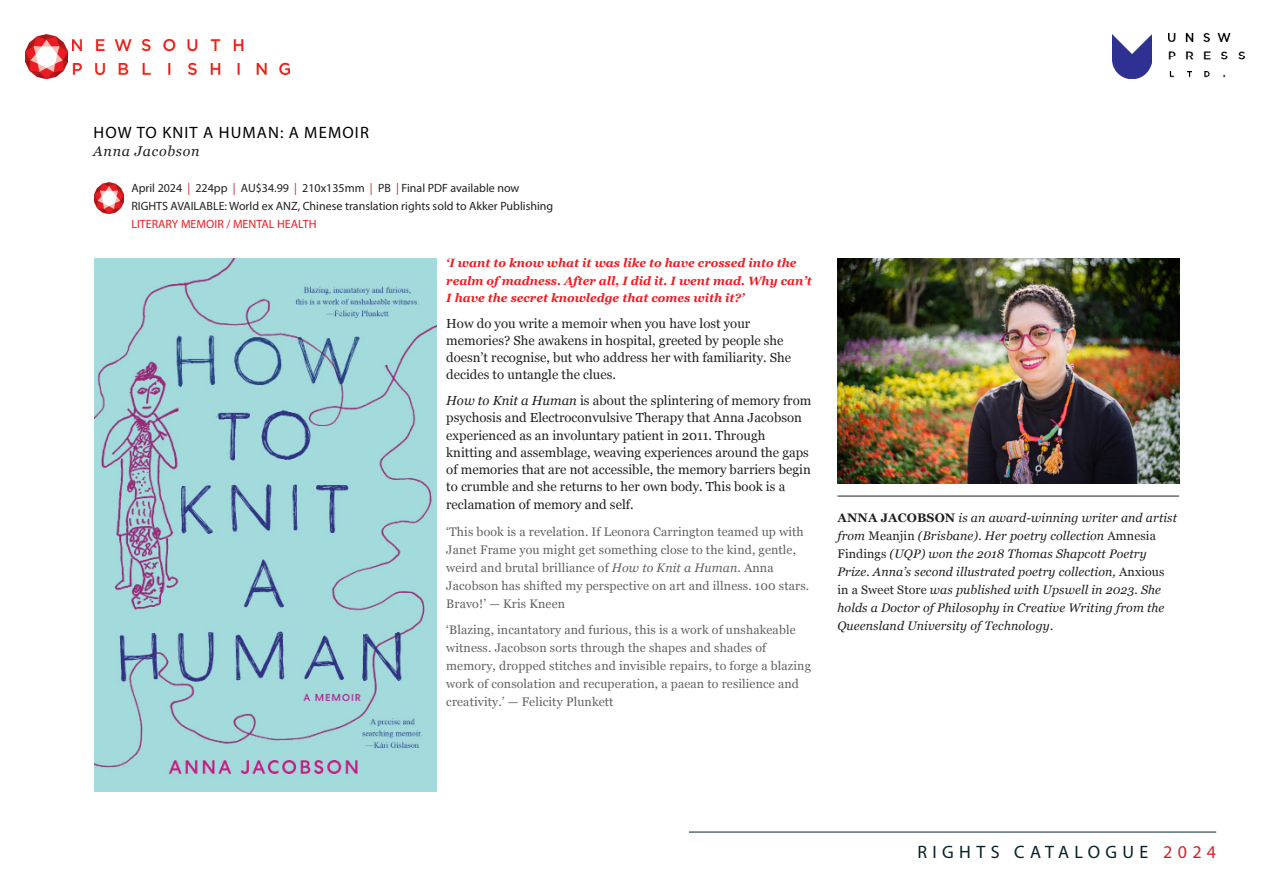
<style>
.page{position:relative;width:1263px;height:893px;background:#fff}
.page>*{position:absolute;margin:0;border:0;box-sizing:border-box;transform-origin:0 0}
.t1{font:18px "Myriad Pro";letter-spacing:.3em;color:#072027}
.Book_title{font:16.5px "Myriad Pro";letter-spacing:.07em;color:#000}
.Book_title-2{font:italic 14.25px "Georgia";letter-spacing:.05em;color:#231f20}
.blurb_opening_para{font:13.2px/17.4px "Georgia";color:#231f20}
.endorsement{font:12.3px/18px "Georgia";letter-spacing:.01em;color:#636366}
.Author_bio_text{font:italic 12.3px/18px "Georgia";letter-spacing:.01em;color:#231f20}
.opening_Ever{font:italic 700 12px/17.2px "Georgia";color:#ee1d23}
.Pub_info{font:12px "Myriad Pro";color:#231f20}
.Pub_info-2{font:12px "Myriad Pro";color:#ee1d23}
.s1{color:#d1232a}
.s2{font-style:italic}
.s3{font-weight:700;font-style:normal}
.s4{font-style:normal}
</style>
<div class="page">
<img style="left:72px;top:39px;width:218px;height:35px">
<hr style="left:689px;top:832px;width:527px;height:1px;background:#072027">
<img style="left:25px;top:35px;width:43px;height:43px">
<img style="left:1112px;top:35px;width:39px;height:43px">
<img style="left:1168px;top:32px;width:77px;height:46px">
<hr style="left:837px;top:496px;width:342px;height:1px;background:#231f20">
<img style="left:94px;top:183px;width:30px;height:30px">
<img style="left:837px;top:259px;width:342px;height:224px">
<img style="left:94px;top:259px;width:342px;height:532px">
<p class="Book_title" style="left:93px;top:122px;width:277px">HOW TO KNIT A HUMAN: A MEMOIR</p>
<p class="Book_title-2" style="left:93px;top:140px;width:108px">Anna Jacobson</p>
<p class="Pub_info" style="left:131px;top:180px;width:389px">April 2024 <span class="s1">|</span> 224pp <span class="s1">|</span> AU$34.99 <span class="s1">|</span> 210x135mm <span class="s1">|</span> PB <span class="s1">|</span> Final PDF available now</p>
<p class="Pub_info" style="left:131px;top:198px;width:423px">RIGHTS AVAILABLE: World ex ANZ, Chinese translation rights sold to Akker Publishing</p>
<p class="Pub_info-2" style="left:131px;top:216px;width:187px">LITERARY MEMOIR / MENTAL HEALTH</p>
<p class="opening_Ever" style="left:446px;top:254px;width:367px">‘I want to know what it was like to have crossed into the realm of madness. After all, I did it. I went mad. Why can’t<br>I have the secret knowledge that comes with it?’</p>
<p class="blurb_opening_para" style="left:446px;top:314px;width:346px">How do you write a memoir when you have lost your memories? She awakens in hospital, greeted by people she doesn’t recognise, but who address her with familiarity. She decides to untangle the clues.</p>
<p class="blurb_opening_para" style="left:446px;top:391px;width:367px"><span class="s2">How to Knit a Human</span> is about the splintering of memory from psychosis and Electroconvulsive Therapy that Anna Jacobson experienced as an involuntary patient in 2011. Through knitting and assemblage, weaving experiences around the gaps of memories that are not accessible, the memory barriers begin to crumble and she returns to her own body. This book is a reclamation of memory and self.</p>
<p class="endorsement" style="left:446px;top:522px;width:364px">‘This book is a revelation. If Leonora Carrington teamed up with Janet Frame you might get something close to the kind, gentle, weird and brutal brilliance of <span class="s2">How to Knit a Human</span>. Anna Jacobson has shifted my perspective on art and illness. 100 stars.<br>Bravo!’ — Kris Kneen</p>
<p class="endorsement" style="left:446px;top:621px;width:366px">‘Blazing, incantatory and furious, this is a work of unshakeable witness. Jacobson sorts through the shapes and shades of memory, dropped stitches and invisible repairs, to forge a blazing work of consolation and recuperation, a paean to resilience and creativity.’ — Felicity Plunkett</p>
<p class="Author_bio_text" style="left:837px;top:508px;width:341px"><span class="s3">ANNA JACOBSON</span> is an award-winning writer and artist from <span class="s4">Meanjin</span> (Brisbane). Her poetry collection <span class="s4">Amnesia Findings</span> (UQP) won the 2018 Thomas Shapcott Poetry Prize. Anna’s second illustrated poetry collection, <span class="s4">Anxious in a Sweet Store</span> was published with Upswell in 2023. She holds a Doctor of Philosophy in Creative Writing from the Queensland University of Technology.</p>
<h1 class="t1" style="left:917px;top:841px;width:300px">RIGHTS CATALOGUE <span class="s1">2024</span></h1>
</div>
